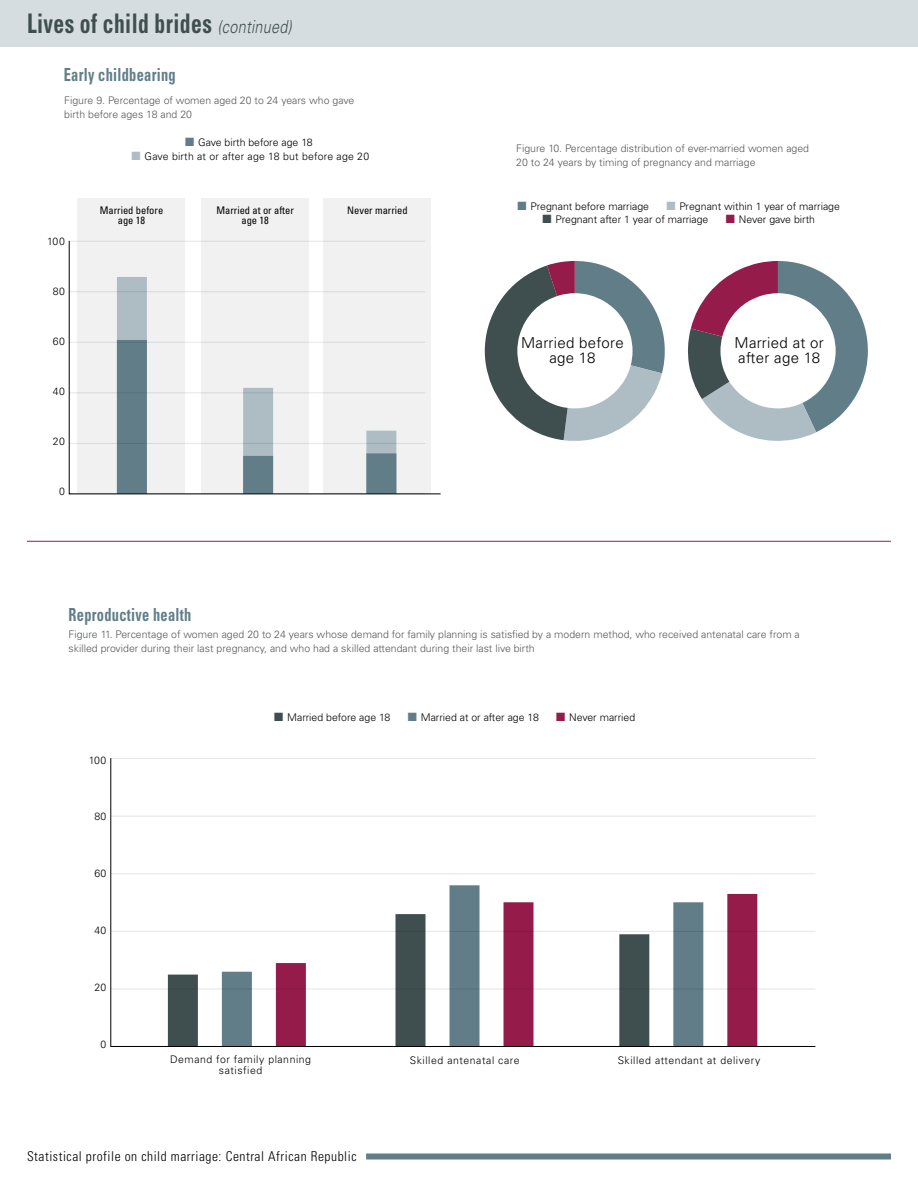
<style>
.page{position:relative;width:918px;height:1188px;background:#fff}
.page>*{position:absolute;margin:0;border:0;box-sizing:border-box;transform-origin:0 0}
.t1{font:252px "Chartwell Pies";color:#951b4b}
.t2{font:700 condensed 27px "Univers LT Std";letter-spacing:.02em;color:#3f4e4e;scale:.8 1}
.t3{font:700 condensed 18px "Univers LT Std";letter-spacing:.02em;color:#617e88;scale:.8 1}
.t4{font:300 15px/15px "Univers LT Std";letter-spacing:.02em;color:#000;text-align:center}
.t5{font:300 condensed 13.5px "Univers LT Std";letter-spacing:.04em;color:#000}
.t6{font:300 10.5px/13.5px "Univers LT Std";color:#58595b}
.t7{font:300 10.5px "Univers LT Std";color:#000}
.t8{font:300 10.5px/10.5px "Univers LT Std";letter-spacing:.05em;color:#000;text-align:center}
.t9{font:condensed 10.5px/10.5px "Univers LT Std";color:#000;text-align:center}
.t10{font:300 10.5px "Univers LT Std";letter-spacing:.02em;color:#000}
.s1{font-weight:300;font-style:italic;font-stretch:normal;font-size:18px}
.s2{color:#617e88}
.s3{color:#aebdc4}
.s4{color:#3f4e4e}
.s5{color:#951b4b}
.s6{color:#fff}
</style>
<div class="page">
<div style="left:0;top:0;width:918px;height:47px;background:#d6dde0"></div>
<div style="left:78px;top:198px;width:107px;height:296px;background:#f1f1f2"></div>
<div style="left:201px;top:198px;width:108px;height:296px;background:#f1f1f2"></div>
<div style="left:324px;top:198px;width:107px;height:296px;background:#f1f1f2"></div>
<hr style="left:27px;top:541px;width:864px;height:1px;background:#951b4b">
<div style="left:366px;top:1154px;width:525px;height:6px;background:#617e88"></div>
<hr style="left:69px;top:494px;width:356px;height:1px;background:#939598">
<svg style="left:69px;top:240px;width:372px;height:254px"></svg>
<svg style="left:110px;top:758px;width:706px;height:289px"></svg>
<h2 class="t2" style="left:27px;top:7px;width:332px">Lives of child brides <span class="s1">(continued)</span></h2>
<h3 class="t3" style="left:64px;top:63px;width:142px">Early childbearing</h3>
<p class="t6" style="left:64px;top:94px;width:291px">Figure 9. Percentage of women aged 20 to 24 years who gave birth before ages 18 and 20</p>
<p class="t7" style="left:185px;top:136px;width:129px"><span class="s2">■</span> Gave birth before age 18</p>
<p class="t10" style="left:132px;top:150px;width:239px"><span class="s3">■</span> Gave birth at or after age 18 but before age 20</p>
<p class="t7" style="left:47px;top:235px;width:19px">100</p>
<p class="t7" style="left:53px;top:285px;width:14px">80</p>
<p class="t7" style="left:53px;top:335px;width:14px">60</p>
<p class="t7" style="left:53px;top:385px;width:14px">40</p>
<p class="t7" style="left:53px;top:435px;width:14px">20</p>
<p class="t7" style="left:59px;top:485px;width:7px">0</p>
<p class="t9" style="left:100px;top:205px;width:65px">Married before age 18</p>
<p class="t9" style="left:216px;top:205px;width:79px">Married at or after age 18</p>
<p class="t9" style="left:347px;top:205px;width:62px">Never married</p>
<p class="t6" style="left:516px;top:142px;width:294px">Figure 10. Percentage distribution of ever-married women aged<br>20 to 24 years by timing of pregnancy and marriage</p>
<p class="t7" style="left:518px;top:200px;width:133px"><span class="s2">■</span> Pregnant before marriage</p>
<p class="t7" style="left:667px;top:200px;width:175px"><span class="s3">■</span> Pregnant within 1 year of marriage</p>
<p class="t7" style="left:543px;top:213px;width:167px"><span class="s4">■</span> Pregnant after 1 year of marriage</p>
<p class="t7" style="left:726px;top:213px;width:91px"><span class="s5">■</span> Never gave birth</p>
<h1 class="t1" style="left:473px;top:196px;width:602px"><span class="s2">29</span><span class="s3">2</span><span class="s4">43</span>+5<span class="s6">G</span><span class="s4">3</span>+21<span class="s6">G</span></h1>
<h3 class="t4" style="left:521px;top:335px;width:104px">Married before age 18</h3>
<h3 class="t4" style="left:735px;top:335px;width:91px;text-align:left">Married at or after age 18</h3>
<h3 class="t3" style="left:69px;top:603px;width:155px">Reproductive health</h3>
<p class="t6" style="left:69px;top:628px;width:733px">Figure 11. Percentage of women aged 20 to 24 years whose demand for family planning is satisfied by a modern method, who received antenatal care from a skilled provider during their last pregnancy, and who had a skilled attendant during their last live birth</p>
<p class="t7" style="left:89px;top:754px;width:19px">100</p>
<p class="t7" style="left:94px;top:810px;width:14px">80</p>
<p class="t7" style="left:94px;top:867px;width:14px">60</p>
<p class="t7" style="left:94px;top:924px;width:14px">40</p>
<p class="t7" style="left:94px;top:981px;width:14px">20</p>
<p class="t7" style="left:101px;top:1037px;width:7px">0</p>
<p class="t7" style="left:274px;top:711px;width:118px"><span class="s4">■</span> Married before age 18</p>
<p class="t7" style="left:408px;top:711px;width:132px"><span class="s2">■</span> Married at or after age 18</p>
<p class="t7" style="left:556px;top:711px;width:80px"><span class="s5">■</span> Never married</p>
<p class="t8" style="left:170px;top:1054px;width:143px">Demand for family planning satisfied</p>
<p class="t8" style="left:410px;top:1055px;width:111px">Skilled antenatal care</p>
<p class="t8" style="left:618px;top:1055px;width:144px">Skilled attendant at delivery</p>
<p class="t5" style="left:27px;top:1148px;width:331px">Statistical profile on child marriage: Central African Republic</p>
</div>
